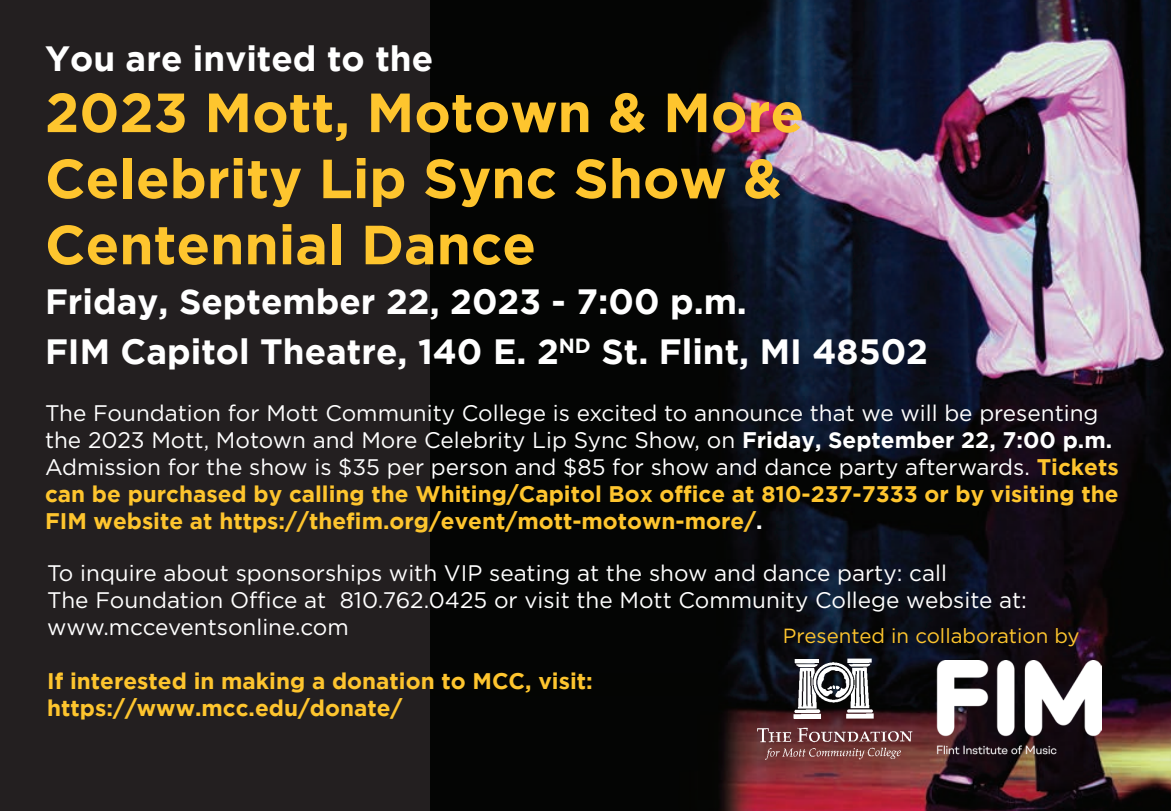
<style>
.page{position:relative;width:1171px;height:811px;background:#fff}
.page>*{position:absolute;margin:0;border:0;box-sizing:border-box;transform-origin:0 0}
.t1{font:700 55px/66px "Gotham";color:#fec52e}
.t2{font:700 35px/50px "Gotham";color:#fff}
.t3{font:22.5px/27px "Gotham";color:#fff}
.t4{font:700 22.5px/27px "Gotham";color:#fec52e}
.t5{font:20.5px "Gotham";color:#fec52e}
.s1{font-weight:700}
.s2{font-weight:700;color:#fec52e}
.s3{color:#fff}
</style>
<div class="page">
<div style="left:0;top:0;width:1171px;height:810px;background:#231f20"></div>
<img style="left:430px;top:0;width:741px;height:810px">
<img style="left:755px;top:655px;width:158px;height:107px">
<img style="left:936px;top:659px;width:165px;height:96px">
<p class="t2" style="left:45px;top:33px;width:390px">You are invited to the</p>
<p class="t1" style="left:45px;top:78px;width:760px">2023 Mott, Motown &amp; More<br>Celebrity Lip Sync Show &amp;<br>Centennial Dance</p>
<p class="t2" style="left:45px;top:276px;width:884px">Friday, September 22, 2023 - 7:00 p.m.<br>FIM Capitol Theatre, 140 E. 2<sup>ND</sup> St. Flint, MI 48502</p>
<p class="t3" style="left:45px;top:398px;width:1075px">The Foundation for Mott Community College is excited to announce that we will be presenting the 2023 Mott, Motown and More Celebrity Lip Sync Show, on <span class="s1">Friday, September 22, 7:00 p.m.<br></span>Admission for the show is $35 per person and $85 for show and dance party afterwards. <span class="s2">Tickets</span></p>
<p class="t4" style="left:45px;top:479px;width:1075px">can be purchased by calling the Whiting/Capitol Box office at 810-237-7333 or by visiting the<br>FIM website at https://thefim.org/event/mott-motown-more/<span class="s3">.</span></p>
<p class="t3" style="left:47px;top:559px;width:981px">To inquire about sponsorships with VIP seating at the show and dance party: call<br>The Foundation Ofce at 810.762.0425 or visit the Mott Community College website at: www.mcceventsonline.com</p>
<p class="t5" style="left:783px;top:622px;width:298px">Presented in collaboration by</p>
<p class="t4" style="left:47px;top:667px;width:547px">If interested in making a donation to MCC, visit:</p>
<p class="t4" style="left:47px;top:694px;width:357px">https://www.mcc.edu/donate/</p>
</div>
